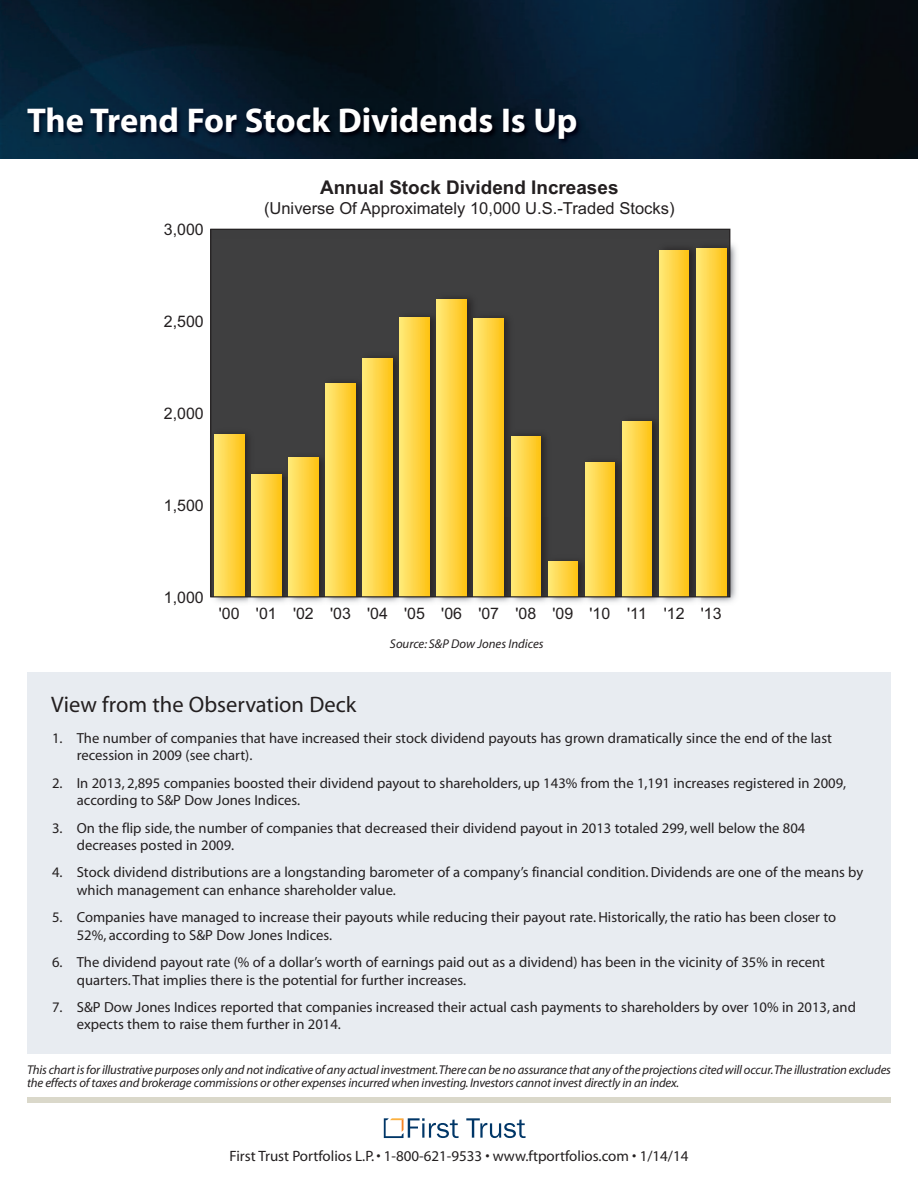
<style>
.page{position:relative;width:918px;height:1188px;background:#fff}
.page>*{position:absolute;margin:0;border:0;box-sizing:border-box;transform-origin:0 0}
.t1{font:700 34.5px "Myriad";color:#fff}
.t2{font:22.5px "Myriad";color:#231f20}
.t3{font:700 18.9px "Arial";color:#231f20}
.t4{font:16.5px "Arial";color:#231f20}
.t5{font:15.9px "Arial";color:#231f20}
.t6{font:15px "Myriad";color:#231f20}
.t7{font:14.7px/17.5px "Myriad";color:#231f20}
.t8{font:italic 12.75px/12.8px "Myriad";letter-spacing:-.015em;color:#231f20}
</style>
<div class="page">
<div style="left:27px;top:672px;width:864px;height:382px;background:#e8ecf1"></div>
<img style="left:0;top:0;width:918px;height:159px">
<svg style="left:466px;top:1118px;width:60px;height:20px"></svg>
<svg style="left:384px;top:1118px;width:75px;height:20px"></svg>
<div style="left:27px;top:1097px;width:864px;height:6px;background:#dad8ca"></div>
<img style="left:21px;top:52px;width:621px;height:99px">
<img style="left:210px;top:597px;width:39px;height:6px">
<img style="left:700px;top:238px;width:37px;height:365px">
<svg style="left:210px;top:229px;width:520px;height:368px;background:#978441"></svg>
<h1 class="t1" style="left:27px;top:107px;width:552px">The Trend For Stock Dividends Is Up</h1>
<p class="t5" style="left:164px;top:219px;width:41px">3,000</p>
<p class="t5" style="left:164px;top:311px;width:41px">2,500</p>
<p class="t5" style="left:164px;top:403px;width:41px">2,000</p>
<p class="t3" style="left:320px;top:175px;width:300px">Annual Stock Dividend Increases</p>
<p class="t4" style="left:264px;top:198px;width:412px">(Universe Of Approximately 10,000 U.S.-Traded Stocks)</p>
<p class="t5" style="left:164px;top:495px;width:41px">1,500</p>
<p class="t5" style="left:164px;top:587px;width:41px">1,000</p>
<p class="t5" style="left:219px;top:603px;width:504px">'00 '01 '02 '03 '04 '05 '06 '07 '08 '09 '10 '11 '12 '13</p>
<p class="t8" style="left:390px;top:639px;width:155px">Source: S&amp;P Dow Jones Indices</p>
<h2 class="t2" style="left:51px;top:696px;width:307px">View from the Observation Deck</h2>
<p class="t7" style="left:77px;top:730px;width:757px;text-indent:-25px">1. The number of companies that have increased their stock dividend payouts has grown dramatically since the end of the last recession in 2009 (see chart).</p>
<p class="t7" style="left:77px;top:775px;width:771px;text-indent:-25px">2. In 2013, 2,895 companies boosted their dividend payout to shareholders, up 143% from the 1,191 increases registered in 2009, according to S&amp;P Dow Jones Indices.</p>
<p class="t7" style="left:77px;top:820px;width:730px;text-indent:-25px">3. On the flip side, the number of companies that decreased their dividend payout in 2013 totaled 299, well below the 804 decreases posted in 2009.</p>
<p class="t7" style="left:77px;top:865px;width:788px;text-indent:-25px">4. Stock dividend distributions are a longstanding barometer of a company’s financial condition. Dividends are one of the means by which management can enhance shareholder value.</p>
<p class="t7" style="left:77px;top:910px;width:761px;text-indent:-25px">5. Companies have managed to increase their payouts while reducing their payout rate. Historically, the ratio has been closer to<br>52%, according to S&amp;P Dow Jones Indices.</p>
<p class="t7" style="left:77px;top:955px;width:750px;text-indent:-25px">6. The dividend payout rate (% of a dollar’s worth of earnings paid out as a dividend) has been in the vicinity of 35% in recent quarters.That implies there is the potential for further increases.</p>
<p class="t7" style="left:77px;top:999px;width:781px;text-indent:-25px">7. S&amp;P Dow Jones Indices reported that companies increased their actual cash payments to shareholders by over 10% in 2013, and expects them to raise them further in 2014.</p>
<p class="t8" style="left:27px;top:1065px;width:866px">This chart is for illustrative purposes only and not indicative of any actual investment.There can be no assurance that any of the projections cited will occur.The illustration excludes the effects of taxes and brokerage commissions or other expenses incurred when investing.Investors cannot invest directly in an index.</p>
<p class="t6" style="left:230px;top:1151px;width:460px">First Trust Portfolios L.P.• 1-800-621-9533 • www.ftportfolios.com • 1/14/14</p>
</div>
